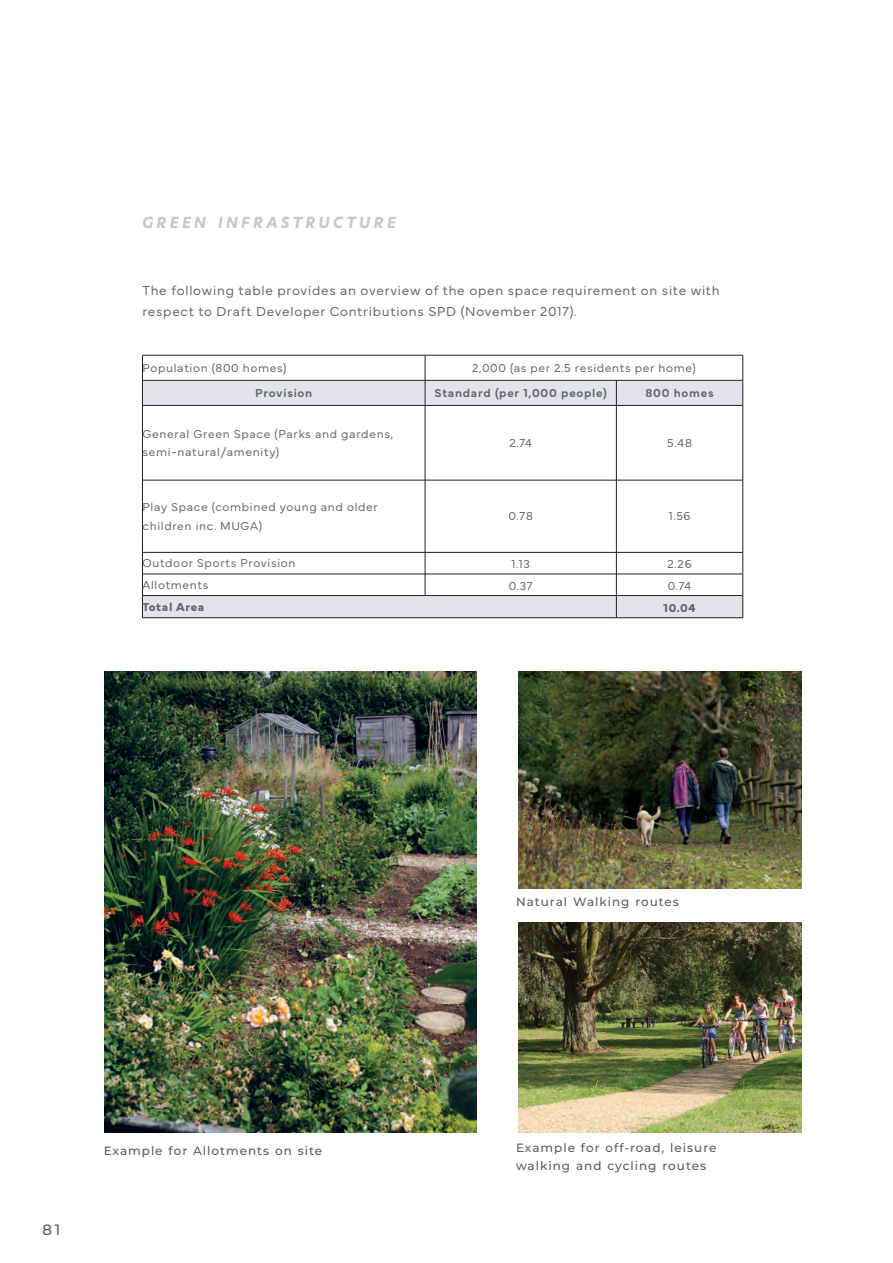
<style>
.page{position:relative;width:893px;height:1263px;background:#fff}
.page>*{position:absolute;margin:0;border:0;box-sizing:border-box;transform-origin:0 0}
.t1{font:italic 700 15px "New Hero";letter-spacing:.215em;color:#c7c7c6}
.t2{font:500 15px "Montserrat";color:#5a5c65}
.t3{font:300 13.5px/20.9px "Mundial";letter-spacing:.055em;color:#62656a}
.t4{font:300 12px/18.6px "Mundial";letter-spacing:.055em;color:#62656a}
.t5{font:500 12px/18.6px "Montserrat";letter-spacing:.08em;color:#5a5c65}
.t6{font:600 12px "Mundial";letter-spacing:.06em;color:#62656a}
.t7{font:700 12px "Mundial";letter-spacing:.055em;color:#62656a}
</style>
<div class="page">
<img style="left:104px;top:672px;width:372px;height:461px">
<img style="left:519px;top:672px;width:282px;height:217px">
<img style="left:519px;top:923px;width:282px;height:210px">
<svg style="left:143px;top:381px;width:599px;height:236px"></svg>
<hr style="left:142px;top:355px;width:283px;height:1px;background:#231f20">
<hr style="left:425px;top:355px;width:191px;height:1px;background:#231f20">
<hr style="left:616px;top:355px;width:127px;height:1px;background:#231f20">
<hr style="left:142px;top:380px;width:283px;height:1px;background:#231f20">
<svg style="left:142px;top:355px;width:1px;height:50px"></svg>
<hr style="left:425px;top:380px;width:191px;height:1px;background:#231f20">
<svg style="left:425px;top:355px;width:1px;height:50px"></svg>
<hr style="left:616px;top:380px;width:127px;height:1px;background:#231f20">
<svg style="left:616px;top:380px;width:1px;height:25px"></svg>
<svg style="left:742px;top:355px;width:1px;height:50px"></svg>
<hr style="left:142px;top:405px;width:283px;height:1px;background:#231f20">
<hr style="left:142px;top:406px;width:1px;height:74px;background:#231f20">
<hr style="left:425px;top:405px;width:191px;height:1px;background:#231f20">
<hr style="left:425px;top:406px;width:1px;height:74px;background:#231f20">
<hr style="left:616px;top:405px;width:127px;height:1px;background:#231f20">
<hr style="left:616px;top:406px;width:1px;height:74px;background:#231f20">
<hr style="left:742px;top:406px;width:1px;height:74px;background:#231f20">
<hr style="left:142px;top:480px;width:283px;height:1px;background:#231f20">
<hr style="left:142px;top:480px;width:1px;height:72px;background:#231f20">
<hr style="left:425px;top:480px;width:191px;height:1px;background:#231f20">
<hr style="left:425px;top:480px;width:1px;height:72px;background:#231f20">
<hr style="left:616px;top:480px;width:127px;height:1px;background:#231f20">
<hr style="left:616px;top:480px;width:1px;height:72px;background:#231f20">
<hr style="left:742px;top:480px;width:1px;height:72px;background:#231f20">
<hr style="left:142px;top:552px;width:283px;height:1px;background:#231f20">
<hr style="left:425px;top:552px;width:191px;height:1px;background:#231f20">
<hr style="left:616px;top:552px;width:127px;height:1px;background:#231f20">
<hr style="left:142px;top:574px;width:283px;height:1px;background:#231f20">
<hr style="left:425px;top:574px;width:191px;height:1px;background:#231f20">
<svg style="left:425px;top:552px;width:1px;height:43px"></svg>
<hr style="left:616px;top:574px;width:127px;height:1px;background:#231f20">
<hr style="left:142px;top:595px;width:283px;height:1px;background:#231f20">
<svg style="left:142px;top:552px;width:1px;height:65px"></svg>
<hr style="left:425px;top:595px;width:318px;height:1px;background:#231f20">
<svg style="left:616px;top:552px;width:1px;height:65px"></svg>
<svg style="left:742px;top:552px;width:1px;height:65px"></svg>
<hr style="left:142px;top:617px;width:601px;height:1px;background:#231f20">
<p class="t1" style="left:142px;top:215px;width:255px">GREEN INFRASTRUCTURE</p>
<p class="t3" style="left:142px;top:281px;width:579px">The following table provides an overview of the open space requirement on site with respect to Draft Developer Contributions SPD (November 2017).</p>
<p class="t4" style="left:143px;top:360px;width:146px">Population (800 homes)</p>
<p class="t4" style="left:472px;top:360px;width:225px">2,000 (as per 2.5 residents per home)</p>
<p class="t6" style="left:255px;top:386px;width:59px">Provision</p>
<p class="t6" style="left:435px;top:386px;width:174px">Standard (per 1,000 people)</p>
<p class="t6" style="left:645px;top:386px;width:70px">800 homes</p>
<p class="t4" style="left:143px;top:425px;width:252px">General Green Space (Parks and gardens, semi-natural/amenity)</p>
<p class="t4" style="left:509px;top:435px;width:24px">2.74</p>
<p class="t4" style="left:667px;top:435px;width:26px">5.48</p>
<p class="t4" style="left:143px;top:499px;width:237px">Play Space (combined young and older children inc. MUGA)</p>
<p class="t4" style="left:509px;top:508px;width:26px">0.78</p>
<p class="t4" style="left:669px;top:508px;width:23px">1.56</p>
<p class="t4" style="left:143px;top:555px;width:154px">Outdoor Sports Provision</p>
<p class="t4" style="left:512px;top:556px;width:20px">1.13</p>
<p class="t4" style="left:667px;top:556px;width:26px">2.26</p>
<p class="t4" style="left:143px;top:577px;width:67px">Allotments</p>
<p class="t4" style="left:509px;top:577px;width:25px">0.37</p>
<p class="t4" style="left:668px;top:577px;width:25px">0.74</p>
<p class="t7" style="left:143px;top:600px;width:63px">Total Area</p>
<p class="t7" style="left:663px;top:601px;width:34px">10.04</p>
<p class="t5" style="left:516px;top:893px;width:164px">Natural Walking routes</p>
<p class="t2" style="left:43px;top:1223px;width:19px">81</p>
<p class="t5" style="left:104px;top:1142px;width:220px">Example for Allotments on site</p>
<p class="t5" style="left:516px;top:1139px;width:202px">Example for off-road, leisure walking and cycling routes</p>
</div>
